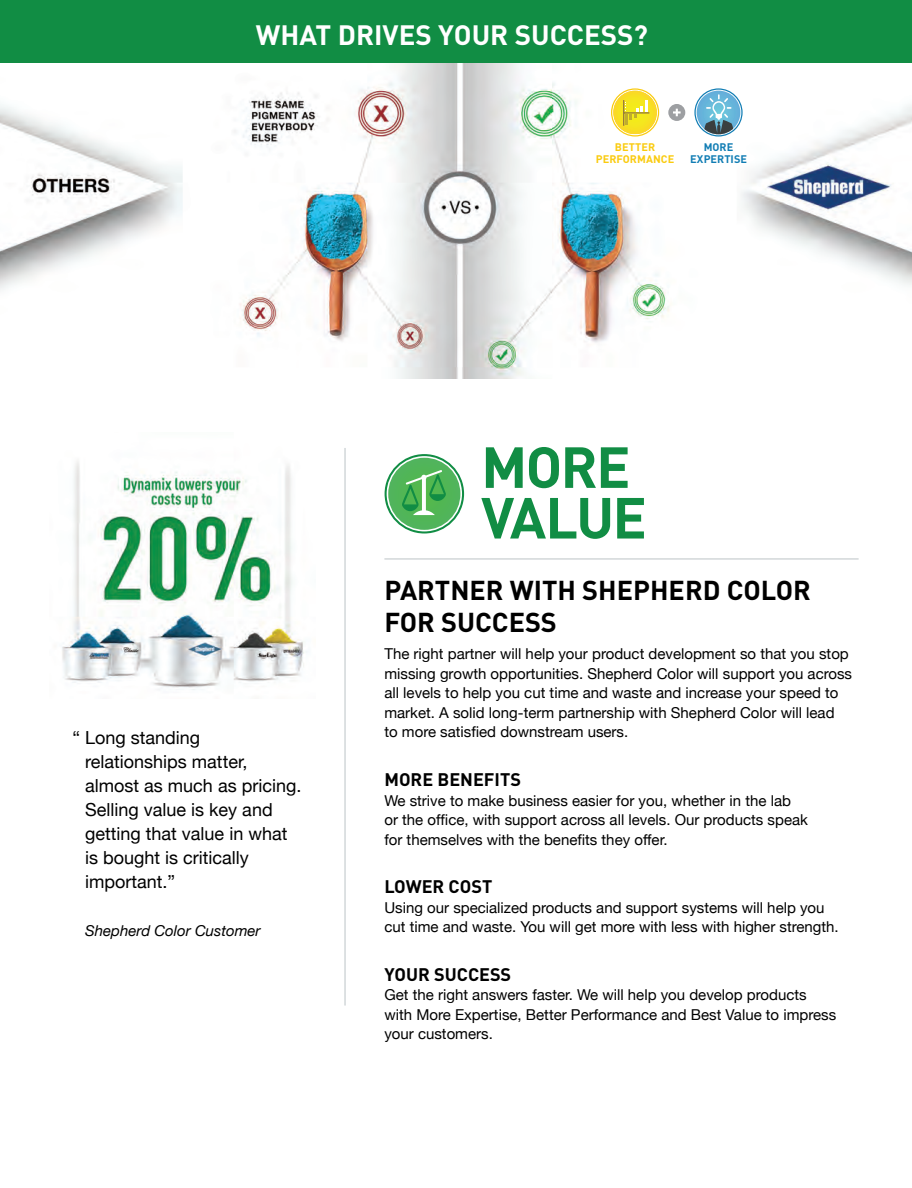
<style>
.page{position:relative;width:912px;height:1188px;background:#fff}
.page>*{position:absolute;margin:0;border:0;box-sizing:border-box;transform-origin:0 0}
.t1{font:700 57px/50.7px "DIN";letter-spacing:-.03em;color:#118d44}
.t2{font:700 27.75px "DIN";color:#fff}
.t3{font:700 27px/32.4px "DIN";color:#000}
.t4{font:18px/24px "Helvetica Neue";color:#000}
.t5{font:700 18px "DIN";color:#000}
.t6{font:15px/19.5px "Helvetica Neue";color:#000}
.t7{font:italic 15px "Helvetica Neue";color:#000}
.t8{font:700 10.95px/11.9px "DIN";color:#facb0f;text-align:center}
.t9{font:700 10.95px/11.9px "DIN";letter-spacing:.005em;color:#117db4;text-align:center}
</style>
<div class="page">
<img style="left:0;top:63px;width:911px;height:316px">
<div style="left:0;top:0;width:911px;height:63px;background:#118d44"></div>
<hr style="left:344px;top:448px;width:1px;height:558px;background:#bcc3c6">
<hr style="left:384px;top:559px;width:474px;height:1px;background:#bcc3c6">
<img style="left:62px;top:461px;width:245px;height:229px">
<svg style="left:384px;top:454px;width:80px;height:80px"></svg>
<svg style="left:610px;top:88px;width:49px;height:49px"></svg>
<svg style="left:694px;top:88px;width:48px;height:49px"></svg>
<div style="left:668px;top:104px;width:17px;height:17px;background:#9d9fa2;border-radius:50%"></div>
<svg style="left:673px;top:109px;width:7px;height:7px"></svg>
<h2 class="t2" style="left:256px;top:17px;width:393px">WHAT DRIVES YOUR SUCCESS?</h2>
<p class="t8" style="left:595px;top:141px;width:80px">BETTER<br>PERFORMANCE</p>
<p class="t9" style="left:689px;top:141px;width:58px">MORE<br>EXPERTISE</p>
<p class="t4" style="left:85px;top:725px;width:218px;text-indent:-13px">“ Long standing relationships matter, almost as much as pricing.<br>Selling value is key and getting that value in what is bought is critically important.”</p>
<p class="t7" style="left:85px;top:922px;width:177px">Shepherd Color Customer</p>
<h1 class="t1" style="left:481px;top:439px;width:167px">MORE<br>VALUE</h1>
<h3 class="t3" style="left:384px;top:573px;width:428px">PARTNER WITH SHEPHERD COLOR<br>FOR SUCCESS</h3>
<p class="t6" style="left:384px;top:644px;width:469px">The right partner will help your product development so that you stop missing growth opportunities. Shepherd Color will support you across all levels to help you cut time and waste and increase your speed to market. A solid long-term partnership with Shepherd Color will lead<br>to more satisfied downstream users.</p>
<p class="t5" style="left:384px;top:768px;width:138px">MORE BENEFITS</p>
<p class="t6" style="left:384px;top:790px;width:425px">We strive to make business easier for you, whether in the lab or the office, with support across all levels. Our products speak for themselves with the benefits they offer.</p>
<p class="t5" style="left:384px;top:875px;width:109px">LOWER COST</p>
<p class="t6" style="left:384px;top:897px;width:455px">Using our specialized products and support systems will help you cut time and waste. You will get more with less with higher strength.</p>
<p class="t5" style="left:384px;top:962px;width:128px">YOUR SUCCESS</p>
<p class="t6" style="left:384px;top:985px;width:453px">Get the right answers faster. We will help you develop products with More Expertise, Better Performance and Best Value to impress your customers.</p>
</div>
